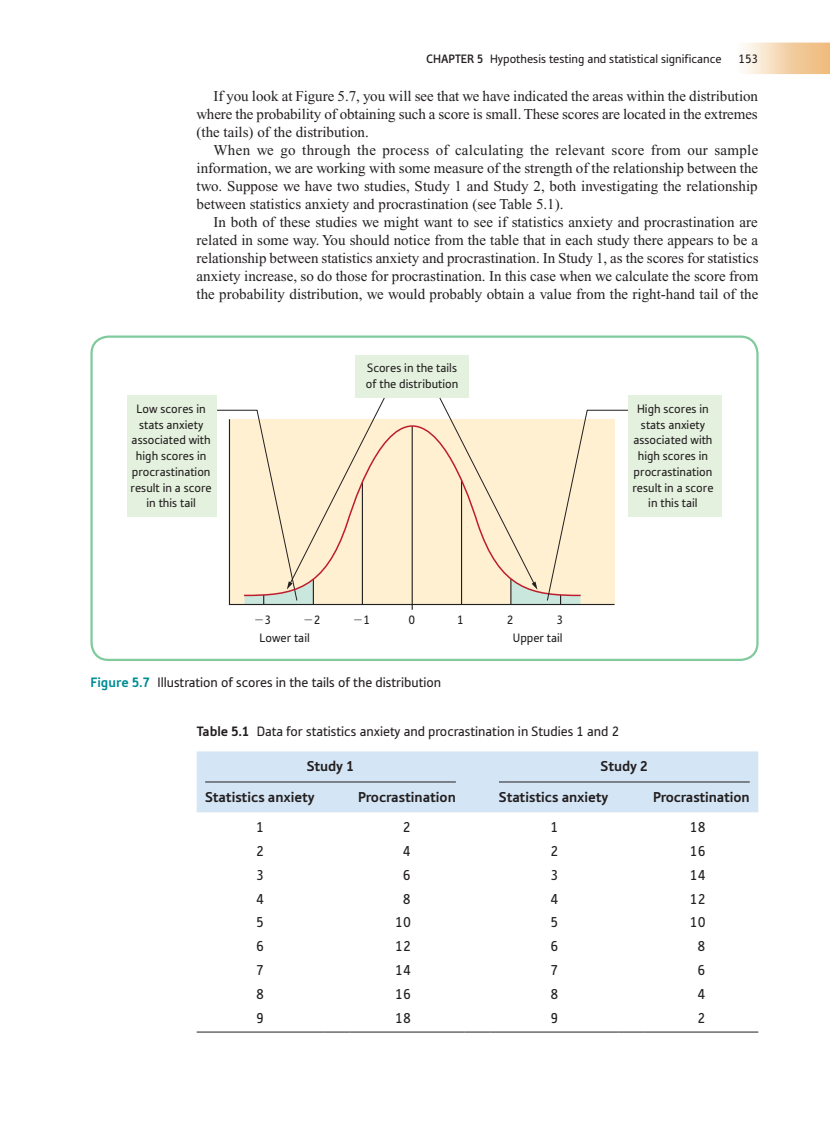
<style>
.page{position:relative;width:830px;height:1127px;background:#fff}
.page>*{position:absolute;margin:0;border:0;box-sizing:border-box;transform-origin:0 0}
.t1{font:15px/18px "Times New Roman PS Pro";color:#231f20;text-align:justify}
.t2{font:700 15px "Tabula ITC Pro";letter-spacing:-.005em;color:#231f20}
.t3{font:15px "Tabula ITC Pro";color:#231f20}
.t4{font:14.25px "Tabula ITC Pro";color:#231f20}
.t5{font:12.75px/15.8px "Tabula ITC Pro";color:#231f20;text-align:center}
.s1{font-weight:500}
.s2{font-weight:700;color:#008c93}
.s3{font-weight:700}
</style>
<div class="page">
<svg style="left:744px;top:42px;width:85px;height:32px;background:#f4d6b1"></svg>
<div style="left:355px;top:355px;width:114px;height:43px;background:#e4f1de"></div>
<hr style="left:229px;top:604px;width:385px;height:1px;background:#231f20">
<hr style="left:411px;top:426px;width:1px;height:184px;background:#231f20">
<div style="left:385px;top:424px;width:53px;height:173px;background:#fef0d0"></div>
<svg style="left:216px;top:397px;width:169px;height:207px"></svg>
<div style="left:127px;top:395px;width:89px;height:122px;background:#e4f1de"></div>
<svg style="left:438px;top:397px;width:189px;height:207px;background:#f9edd3"></svg>
<div style="left:627px;top:395px;width:94px;height:122px;background:#e4f1de"></div>
<div style="left:90px;top:335px;width:668px;height:326px;border:2px solid #80ca9c;border-radius:17px"></div>
<div style="left:196px;top:751px;width:562px;height:61px;background:#d4e5f5"></div>
<svg style="left:196px;top:812px;width:562px;height:220px"></svg>
<hr style="left:196px;top:1032px;width:127px;height:1px;background:#231f20">
<svg style="left:323px;top:1032px;width:26px;height:1px"></svg>
<hr style="left:349px;top:1032px;width:115px;height:1px;background:#231f20">
<svg style="left:464px;top:1032px;width:26px;height:1px"></svg>
<hr style="left:490px;top:1032px;width:128px;height:1px;background:#231f20">
<svg style="left:618px;top:1032px;width:26px;height:1px"></svg>
<hr style="left:644px;top:1032px;width:114px;height:1px;background:#231f20">
<hr style="left:205px;top:782px;width:250px;height:1px;background:#231f20">
<hr style="left:499px;top:782px;width:250px;height:1px;background:#231f20">
<p class="t5" style="left:426px;top:52px;width:297px"><span class="s1">CHAPTER 5</span> Hypothesis testing and statistical significance</p>
<p class="t5" style="left:738px;top:52px;width:21px">153</p>
<p class="t1" style="left:196px;top:87px;width:563px;text-indent:17px">If you look at Figure 5.7, you will see that we have indicated the areas within the distribution where the probability of obtaining such a score is small. These scores are located in the extremes (the tails) of the distribution.</p>
<p class="t1" style="left:196px;top:141px;width:563px;text-indent:17px">When we go through the process of calculating the relevant score from our sample information, we are working with some measure of the strength of the relationship between the two. Suppose we have two studies, Study 1 and Study 2, both investigating the relationship between statistics anxiety and procrastination (see Table 5.1).</p>
<p class="t1" style="left:196px;top:213px;width:563px;text-indent:17px">In both of these studies we might want to see if statistics anxiety and procrastination are related in some way. You should notice from the table that in each study there appears to be a relationship between statistics anxiety and procrastination. In Study 1, as the scores for statistics anxiety increase, so do those for procrastination. In this case when we calculate the score from the probability distribution, we would probably obtain a value from the right-hand tail of the</p>
<p class="t5" style="left:366px;top:361px;width:94px;text-align:left">Scores in the tails of the distribution</p>
<p class="t5" style="left:130px;top:402px;width:83px">Low scores in stats anxiety associated with high scores in procrastination result in a score in this tail</p>
<p class="t5" style="left:632px;top:402px;width:83px">High scores in stats anxiety associated with high scores in procrastination result in a score in this tail</p>
<p class="t5" style="left:264px;top:613px;width:8px">3</p>
<p class="t5" style="left:314px;top:613px;width:8px">2</p>
<p class="t5" style="left:363px;top:613px;width:8px">1</p>
<p class="t5" style="left:457px;top:613px;width:8px">1</p>
<p class="t5" style="left:506px;top:613px;width:8px">2</p>
<p class="t5" style="left:556px;top:613px;width:8px">3</p>
<p class="t5" style="left:408px;top:613px;width:8px">0</p>
<p class="t5" style="left:259px;top:631px;width:52px">Lower tail</p>
<p class="t5" style="left:512px;top:631px;width:51px">Upper tail</p>
<p class="t4" style="left:90px;top:677px;width:352px"><span class="s2">Figure 5.7</span> Illustration of scores in the tails of the distribution</p>
<p class="t4" style="left:196px;top:726px;width:424px"><span class="s3">Table 5.1</span> Data for statistics anxiety and procrastination in Studies 1 and 2</p>
<p class="t2" style="left:307px;top:760px;width:49px">Study 1</p>
<p class="t2" style="left:600px;top:760px;width:49px">Study 2</p>
<p class="t2" style="left:205px;top:791px;width:111px">Statistics anxiety</p>
<p class="t2" style="left:358px;top:791px;width:99px">Procrastination</p>
<p class="t2" style="left:499px;top:791px;width:111px">Statistics anxiety</p>
<p class="t2" style="left:653px;top:791px;width:98px">Procrastination</p>
<p class="t3" style="left:256px;top:821px;width:9px">1</p>
<p class="t3" style="left:403px;top:821px;width:9px">2</p>
<p class="t3" style="left:550px;top:821px;width:9px">1</p>
<p class="t3" style="left:689px;top:821px;width:17px">18</p>
<p class="t3" style="left:256px;top:845px;width:9px">2</p>
<p class="t3" style="left:403px;top:845px;width:9px">4</p>
<p class="t3" style="left:550px;top:845px;width:9px">2</p>
<p class="t3" style="left:689px;top:845px;width:17px">16</p>
<p class="t3" style="left:256px;top:869px;width:9px">3</p>
<p class="t3" style="left:403px;top:869px;width:9px">6</p>
<p class="t3" style="left:550px;top:869px;width:9px">3</p>
<p class="t3" style="left:689px;top:869px;width:17px">14</p>
<p class="t3" style="left:256px;top:893px;width:9px">4</p>
<p class="t3" style="left:403px;top:893px;width:9px">8</p>
<p class="t3" style="left:550px;top:893px;width:9px">4</p>
<p class="t3" style="left:689px;top:893px;width:17px">12</p>
<p class="t3" style="left:256px;top:917px;width:9px">5</p>
<p class="t3" style="left:395px;top:917px;width:17px">10</p>
<p class="t3" style="left:550px;top:917px;width:9px">5</p>
<p class="t3" style="left:689px;top:917px;width:17px">10</p>
<p class="t3" style="left:256px;top:940px;width:9px">6</p>
<p class="t3" style="left:395px;top:940px;width:17px">12</p>
<p class="t3" style="left:550px;top:940px;width:9px">6</p>
<p class="t3" style="left:697px;top:940px;width:9px">8</p>
<p class="t3" style="left:256px;top:964px;width:9px">7</p>
<p class="t3" style="left:395px;top:964px;width:17px">14</p>
<p class="t3" style="left:550px;top:964px;width:9px">7</p>
<p class="t3" style="left:697px;top:964px;width:9px">6</p>
<p class="t3" style="left:256px;top:988px;width:9px">8</p>
<p class="t3" style="left:395px;top:988px;width:17px">16</p>
<p class="t3" style="left:550px;top:988px;width:9px">8</p>
<p class="t3" style="left:697px;top:988px;width:9px">4</p>
<p class="t3" style="left:256px;top:1012px;width:9px">9</p>
<p class="t3" style="left:395px;top:1012px;width:17px">18</p>
<p class="t3" style="left:550px;top:1012px;width:9px">9</p>
<p class="t3" style="left:697px;top:1012px;width:9px">2</p>
</div>
